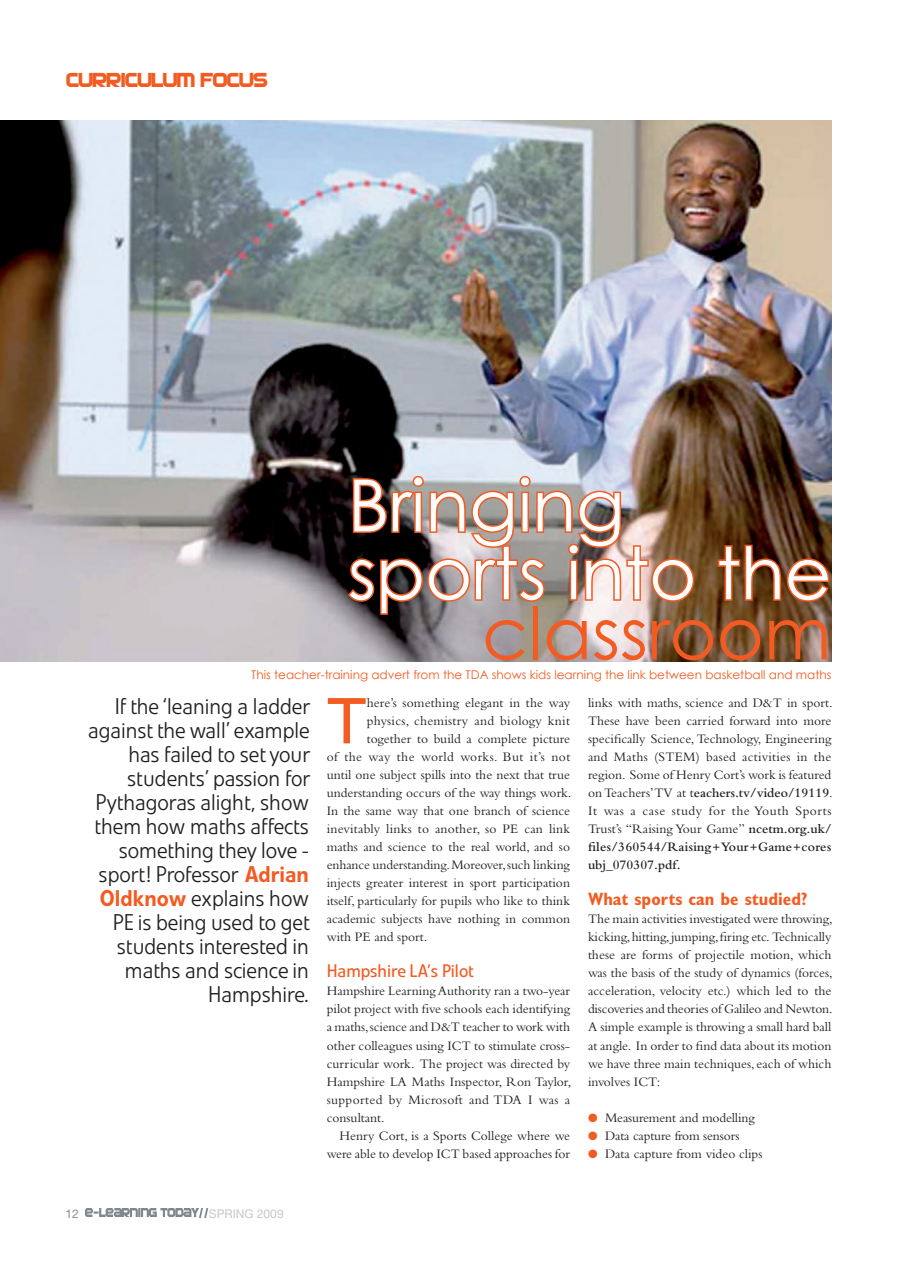
<style>
.page{position:relative;width:897px;height:1267px;background:#fff}
.page>*{position:absolute;margin:0;border:0;box-sizing:border-box;transform-origin:0 0}
.t1{font:72px "Century Gothic";color:#fff}
.t2{font:72px "Century Gothic";color:#f25b21}
.t3{font:66.3px "Gill Sans";color:#f25b21}
.t4{font:300 22.5px/24px "Evo BQ";color:#231f20;text-align:right}
.t5{font:21px "SF Automaton";color:#f25b21}
.t6{font:700 condensed 18px "Gill Sans";color:#f25b21}
.t7{font:18px "Evo BQ";color:#f25b21}
.t8{font:13.5px/18px "Bembo";color:#231f20;text-align:justify}
.t9{font:13.5px "Bembo";letter-spacing:.03em;color:#231f20}
.t10{font:13.5px "Bembo";letter-spacing:.02em;color:#231f20}
.t11{font:12px "Century Gothic";color:#f25b21}
.t12{font:12px "Helvetica Neue";color:#c2cac7}
.t13{font:12px/18px "Zapf Dingbats";color:#f25b21;text-align:justify}
.t14{font:12px "Helvetica Neue";color:#8a8c8f}
.s1{font-weight:600}
.s2{font-weight:500;color:#f25b21}
</style>
<div class="page">
<img style="left:85px;top:1208px;width:123px;height:10px">
<img style="left:0;top:121px;width:831px;height:540px">
<svg style="left:716px;top:543px;width:114px;height:60px;background:#823e19"></svg>
<img style="left:346px;top:473px;width:349px;height:143px">
<h3 class="t5" style="left:66px;top:68px;width:202px">CURRICULUM FOCUS</h3>
<h1 class="t1" style="left:348px;top:461px;width:278px">Bringing</h1>
<h1 class="t1" style="left:348px;top:529px;width:485px">sports into the</h1>
<h1 class="t2" style="left:482px;top:589px;width:351px">classroom</h1>
<p class="t8" style="left:588px;top:693px;width:246px">links with maths, science and D&amp;T in sport.<br>These have been carried forward into more specifically Science, Technology, Engineering and Maths (STEM) based activities in the region. Some of Henry Cort’s work is featured on Teachers’TV at t<span class="s1">eachers.tv/video/19119</span>.<br>It was a case study for the Youth Sports Trust’s “Raising Your Game” <span class="s1">ncetm.org.uk/ files/360544/Raising+Your+Game+cores ubj_070307.pdf.</span></p>
<h3 class="t6" style="left:588px;top:888px;width:221px">What sports can be studied?</h3>
<p class="t8" style="left:588px;top:909px;width:246px">The main activities investigated were throwing, kicking, hitting, jumping, firing etc. Technically these are forms of projectile motion, which was the basis of the study of dynamics (forces, acceleration, velocity etc.) which led to the discoveries and theories of Galileo and Newton.<br>A simple example is throwing a small hard ball at angle. In order to find data about its motion we have three main techniques, each of which involves ICT:</p>
<p class="t8" style="left:605px;top:1107px;width:159px;text-align:left">Measurement and modelling<br>Data capture from sensors<br>Data capture from video clips</p>
<p class="t11" style="left:251px;top:667px;width:581px">This teacher-training advert from the TDA shows kids learning the link between basketball and maths</p>
<p class="t4" style="left:88px;top:694px;width:223px">If the ‘leaning a ladder against the wall’ example has failed to set your students’ passion for<br>Pythagoras alight, show them how maths affects something they love - sport! Professor <span class="s2">Adrian<br>Oldknow</span> explains how<br>PE is being used to get students interested in maths and science in<br>Hampshire.</p>
<h2 class="t3" style="left:327px;top:683px;width:42px">T</h2>
<p class="t8" style="left:367px;top:693px;width:205px">here’s something elegant in the way</p>
<p class="t10" style="left:367px;top:713px;width:205px">physics, chemistry and biology knit</p>
<p class="t8" style="left:367px;top:729px;width:205px">together to build a complete picture</p>
<p class="t9" style="left:327px;top:749px;width:245px">of the way the world works. But it’s not</p>
<p class="t8" style="left:327px;top:765px;width:245px">until one subject spills into the next that true</p>
<p class="t8" style="left:327px;top:783px;width:246px">understanding occurs of the way things work.</p>
<p class="t8" style="left:327px;top:801px;width:245px">In the same way that one branch of science</p>
<p class="t8" style="left:327px;top:819px;width:245px">inevitably links to another, so PE can link</p>
<p class="t8" style="left:327px;top:837px;width:245px">maths and science to the real world, and so</p>
<p class="t8" style="left:327px;top:855px;width:245px">enhance understanding. Moreover, such linking</p>
<p class="t8" style="left:327px;top:873px;width:245px">injects greater interest in sport participation</p>
<p class="t8" style="left:327px;top:891px;width:245px">itself, particularly for pupils who like to think</p>
<p class="t8" style="left:327px;top:909px;width:245px">academic subjects have nothing in common</p>
<p class="t8" style="left:327px;top:927px;width:102px">with PE and sport.</p>
<h3 class="t7" style="left:327px;top:960px;width:149px">Hampshire LA’s Pilot</h3>
<p class="t8" style="left:327px;top:981px;width:246px">Hampshire Learning Authority ran a two-year pilot project with five schools each identifying a maths, science and D&amp;T teacher to work with other colleagues using ICT to stimulate cross&shy;curricular work. The project was directed by Hampshire LA Maths Inspector, Ron Taylor, supported by Microsoft and TDA I was a consultant.</p>
<p class="t8" style="left:327px;top:1125px;width:245px;text-align:right">Henry Cort, is a Sports College where we were able to develop ICT based approaches for</p>
<p class="t13" style="left:588px;top:1108px;width:11px">● ● ●</p>
<p class="t14" style="left:65px;top:1206px;width:15px">12</p>
<p class="t12" style="left:209px;top:1206px;width:76px">SPRING 2009</p>
</div>
